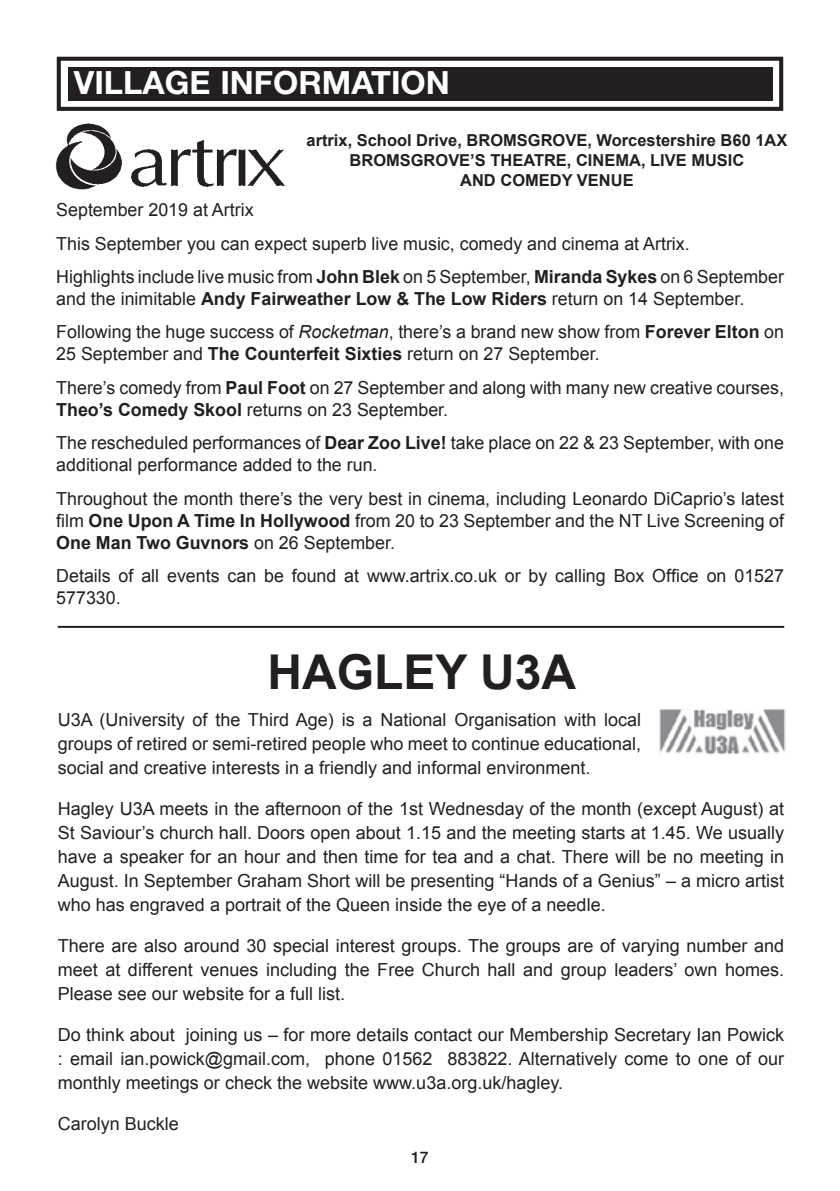
<style>
.page{position:relative;width:840px;height:1191px;background:#fff}
.page>*{position:absolute;margin:0;border:0;box-sizing:border-box;transform-origin:0 0}
.t1{font:700 48px "Arial";color:#231f20}
.t2{font:700 32px "Helvetica Neue";color:#fff}
.t3{font:18px/24px "Arial";color:#231f20}
.t4{font:700 16.4px/20px "Arial";color:#231f20;text-align:center}
.t5{font:500 16px "Helvetica Neue";color:#231f20}
.s1{font-weight:700}
.s2{font-style:italic}
</style>
<div class="page">
<div style="left:57px;top:57px;width:725px;height:54px;border:4px solid #231f20"></div>
<div style="left:68px;top:67px;width:704px;height:34px;background:#231f20"></div>
<hr style="left:58px;top:626px;width:725px;height:2px;background:#231f20">
<img style="left:658px;top:709px;width:128px;height:46px">
<img style="left:55px;top:123px;width:230px;height:67px">
<h2 class="t2" style="left:74px;top:63px;width:377px">VILLAGE INFORMATION</h2>
<p class="t4" style="left:306px;top:131px;width:482px">artrix, School Drive, BROMSGROVE, Worcestershire B60 1AX<br>BROMSGROVE’S THEATRE, CINEMA, LIVE MUSIC<br>AND COMEDY VENUE</p>
<p class="t3" style="left:56px;top:194px;width:728px;line-height:33.4px">September 2019 at Artrix<br>This September you can expect superb live music, comedy and cinema at Artrix.<br>Highlights include live music from <span class="s1">John Blek</span> on 5 September, <span class="s1">Miranda Sykes</span> on 6 September</p>
<p class="t3" style="left:56px;top:282px;width:728px;line-height:33.4px">and the inimitable <span class="s1">Andy Fairweather Low &amp; The Low Riders</span> return on 14 September.<br>Following the huge success of <span class="s2">Rocketman</span>, there’s a brand new show from <span class="s1">Forever Elton</span> on</p>
<p class="t3" style="left:56px;top:338px;width:728px;line-height:33.4px">25 September and <span class="s1">The Counterfeit Sixties</span> return on 27 September.<br>There’s comedy from <span class="s1">Paul Foot</span> on 27 September and along with many new creative courses,</p>
<p class="t3" style="left:56px;top:393px;width:728px;line-height:33.4px"><span class="s1">Theo’s Comedy Skool</span> returns on 23 September.<br>The rescheduled performances of <span class="s1">Dear Zoo Live!</span> take place on 22 &amp; 23 September, with one</p>
<p class="t3" style="left:56px;top:448px;width:728px;line-height:33.4px">additional performance added to the run.<br>Throughout the month there’s the very best in cinema, including Leonardo DiCaprio’s latest</p>
<p class="t3" style="left:56px;top:509px;width:728px;line-height:22px">film <span class="s1">One Upon A Time In Hollywood</span> from 20 to 23 September and the NT Live Screening of<br><span class="s1">One Man Two Guvnors</span> on 26 September.</p>
<p class="t3" style="left:56px;top:565px;width:728px;line-height:22px">Details of all events can be found at www.artrix.co.uk or by calling Box Office on 01527<br>577330.</p>
<h1 class="t1" style="left:267px;top:640px;width:310px">HAGLEY U3A</h1>
<p class="t3" style="left:58px;top:708px;width:584px;text-align:justify">U3A (University of the Third Age) is a National Organisation with local groups of retired or semi-retired people who meet to continue educational, social and creative interests in a friendly and informal environment.</p>
<p class="t3" style="left:58px;top:797px;width:727px;text-align:justify">Hagley U3A meets in the afternoon of the 1st Wednesday of the month (except August) at St Saviour’s church hall. Doors open about 1.15 and the meeting starts at 1.45. We usually have a speaker for an hour and then time for tea and a chat. There will be no meeting in August. In September Graham Short will be presenting “Hands of a Genius” – a micro artist who has engraved a portrait of the Queen inside the eye of a needle.</p>
<p class="t3" style="left:58px;top:934px;width:727px;text-align:justify">There are also around 30 special interest groups. The groups are of varying number and meet at different venues including the Free Church hall and group leaders’ own homes.<br>Please see our website for a full list.</p>
<p class="t3" style="left:58px;top:1023px;width:727px;text-align:justify">Do think about joining us – for more details contact our Membership Secretary Ian Powick : email ian.powick@gmail.com, phone 01562 883822. Alternatively come to one of our monthly meetings or check the website www.u3a.org.uk/hagley.</p>
<p class="t3" style="left:58px;top:1111px;width:123px">Carolyn Buckle</p>
<p class="t5" style="left:411px;top:1147px;width:19px">17</p>
</div>
